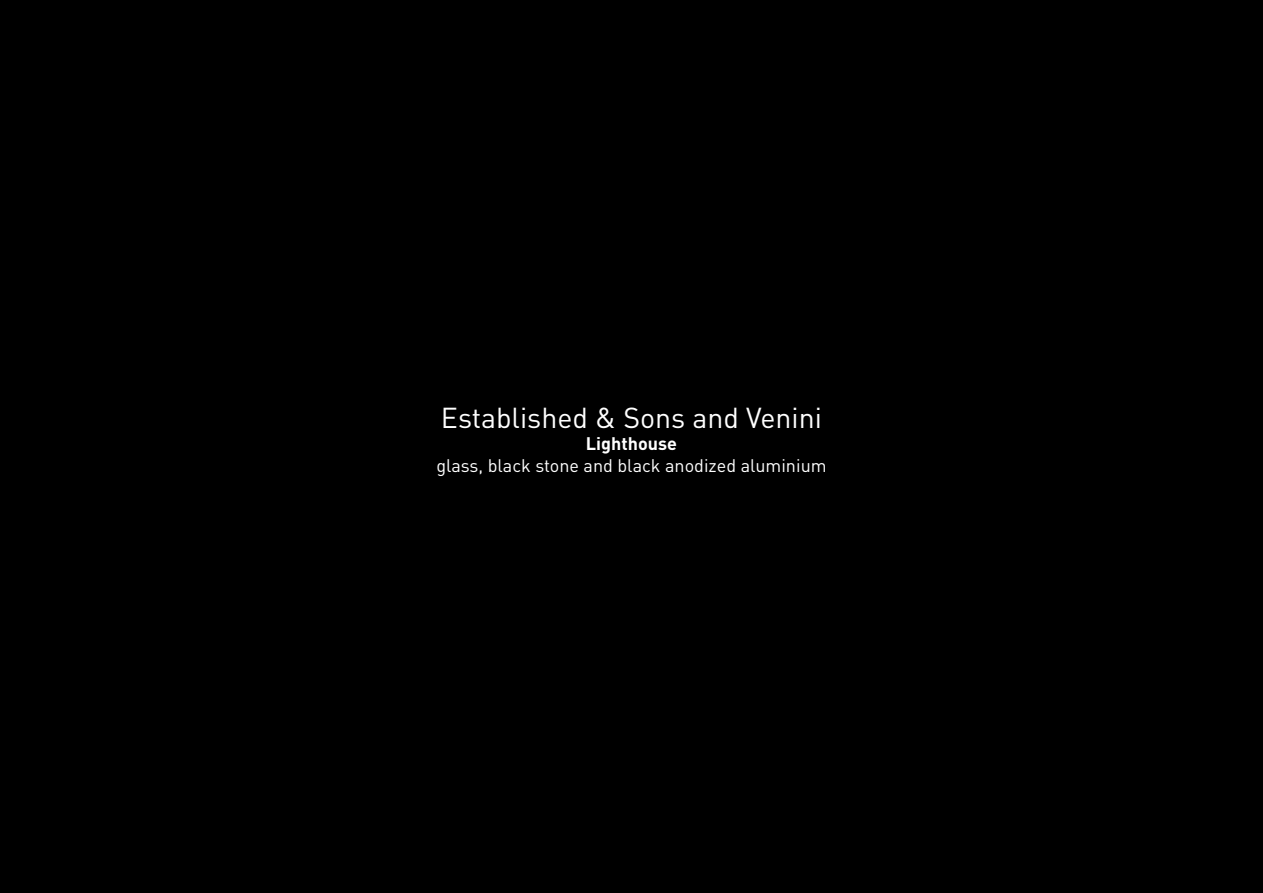
<style>
.page{position:relative;width:1263px;height:893px;background:#000}
.page>*{position:absolute;margin:0;border:0;box-sizing:border-box;transform-origin:0 0}
.t1{font:28.5px "DIN";color:#fff}
.t2{font:18px "DIN";color:#fff}
.t3{font:700 18px "DIN";color:#fff}
</style>
<div class="page">
<h1 class="t1" style="left:441px;top:400px;width:383px">Established &amp; Sons and Venini</h1>
<p class="t3" style="left:586px;top:432px;width:93px">Lighthouse</p>
<p class="t2" style="left:436px;top:454px;width:392px">glass, black stone and black anodized aluminium</p>
</div>
